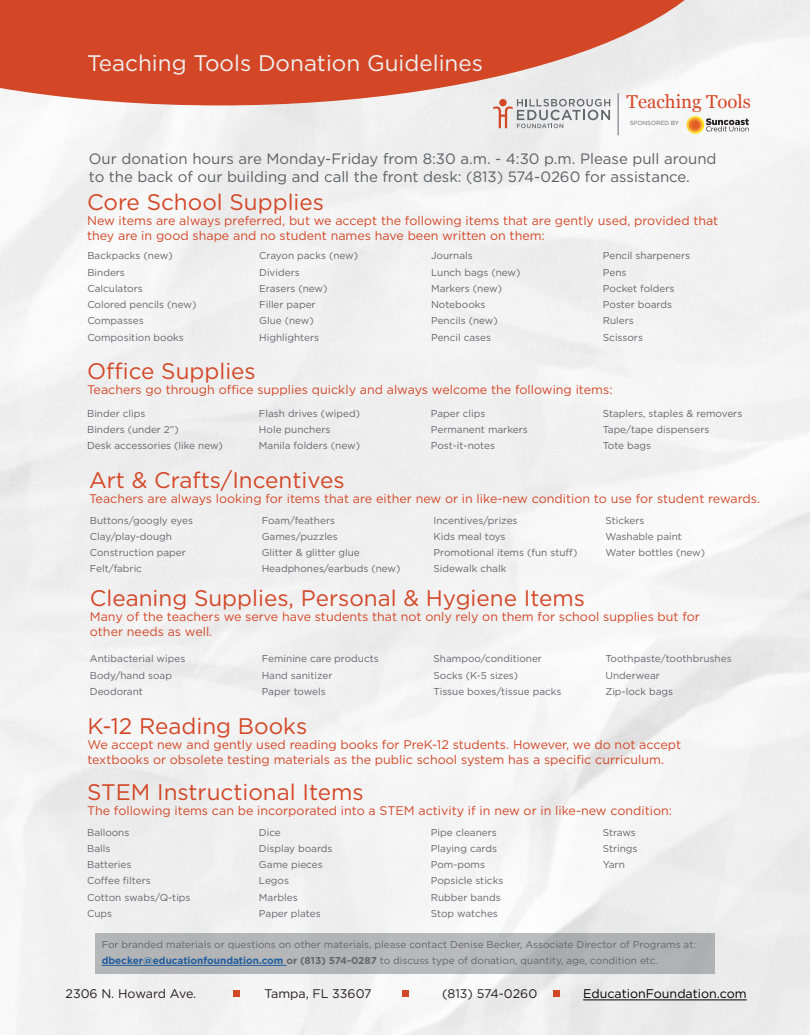
<style>
.page{position:relative;width:810px;height:1035px;background:#fff}
.page>*{position:absolute;margin:0;border:0;box-sizing:border-box;transform-origin:0 0}
.t1{font:22.5px "Gotham HTF";color:#d34727}
.t2{font:22.5px "Gotham HTF";color:#eff0f0}
.t3{font:18.62px "Georgia";color:#d54728}
.t4{font:15px/18px "Gotham HTF";color:#5f6062}
.t5{font:12.5px/15px "Gotham HTF";color:#d34727}
.t6{font:12.5px "Gotham HTF";color:#231f20}
.t7{font:12.5px "Gotham HTF";color:#000}
.t8{font:10px "Gotham HTF";color:#66666a}
.t9{font:6px "Gotham HTF";color:#66676b}
.s1{font-weight:700;color:#215e9f}
.s2{font-weight:700;color:#66676c}
</style>
<div class="page">
<img style="left:0;top:0;width:810px;height:1035px">
<svg style="left:0;top:0;width:732px;height:105px;background:#d97058"></svg>
<hr style="left:618px;top:93px;width:1px;height:42px;background:#65676b">
<svg style="left:706px;top:118px;width:43px;height:13px"></svg>
<svg style="left:687px;top:116px;width:17px;height:18px"></svg>
<svg style="left:687px;top:117px;width:15px;height:16px"></svg>
<svg style="left:689px;top:118px;width:13px;height:13px"></svg>
<div style="left:689px;top:119px;width:11px;height:11px;background:#ec772a;border-radius:50%"></div>
<div style="left:692px;top:121px;width:8px;height:8px;background:#e15e24;border-radius:50%"></div>
<svg style="left:493px;top:99px;width:117px;height:29px"></svg>
<div style="left:95px;top:934px;width:620px;height:40px;background:#b3b4b6"></div>
<hr style="left:102px;top:965px;width:184px;height:1px;background:#215e9f">
<hr style="left:583px;top:1000px;width:164px;height:1px;background:#000">
<svg style="left:233px;top:990px;width:6px;height:6px"></svg>
<svg style="left:402px;top:990px;width:6px;height:6px"></svg>
<svg style="left:554px;top:990px;width:6px;height:6px"></svg>
<p class="t2" style="left:87px;top:51px;width:397px">Teaching Tools Donation Guidelines</p>
<p class="t3" style="left:627px;top:88px;width:126px">Teaching Tools</p>
<p class="t9" style="left:630px;top:119px;width:51px">SPONSORED BY</p>
<p class="t4" style="left:89px;top:149px;width:629px">Our donation hours are Monday-Friday from 8:30 a.m. - 4:30 p.m. Please pull around to the back of our building and call the front desk: (813) 574-0260 for assistance.</p>
<p class="t1" style="left:87px;top:189px;width:238px">Core School Supplies</p>
<p class="t5" style="left:87px;top:212px;width:633px">New items are always preferred, but we accept the following items that are gently used, provided that they are in good shape and no student names have been written on them:</p>
<p class="t8" style="left:87px;top:250px;width:87px">Backpacks (new)</p>
<p class="t8" style="left:87px;top:266px;width:39px">Binders</p>
<p class="t8" style="left:87px;top:283px;width:57px">Calculators</p>
<p class="t8" style="left:87px;top:299px;width:111px">Colored pencils (new)</p>
<p class="t8" style="left:87px;top:315px;width:58px">Compasses</p>
<p class="t8" style="left:87px;top:331px;width:98px">Composition books</p>
<p class="t8" style="left:259px;top:250px;width:100px">Crayon packs (new)</p>
<p class="t8" style="left:259px;top:266px;width:42px">Dividers</p>
<p class="t8" style="left:259px;top:283px;width:70px">Erasers (new)</p>
<p class="t8" style="left:259px;top:299px;width:58px">Filler paper</p>
<p class="t8" style="left:259px;top:315px;width:56px">Glue (new)</p>
<p class="t8" style="left:259px;top:331px;width:61px">Highlighters</p>
<p class="t8" style="left:431px;top:250px;width:43px">Journals</p>
<p class="t8" style="left:431px;top:266px;width:91px">Lunch bags (new)</p>
<p class="t8" style="left:431px;top:283px;width:73px">Markers (new)</p>
<p class="t8" style="left:431px;top:299px;width:56px">Notebooks</p>
<p class="t8" style="left:431px;top:315px;width:68px">Pencils (new)</p>
<p class="t8" style="left:431px;top:331px;width:62px">Pencil cases</p>
<p class="t8" style="left:603px;top:250px;width:89px">Pencil sharpeners</p>
<p class="t8" style="left:603px;top:266px;width:25px">Pens</p>
<p class="t8" style="left:603px;top:283px;width:73px">Pocket folders</p>
<p class="t8" style="left:603px;top:299px;width:71px">Poster boards</p>
<p class="t8" style="left:603px;top:315px;width:32px">Rulers</p>
<p class="t8" style="left:603px;top:331px;width:42px">Scissors</p>
<p class="t1" style="left:87px;top:358px;width:170px">Office Supplies</p>
<p class="t5" style="left:87px;top:382px;width:527px">Teachers go through office supplies quickly and always welcome the following items:</p>
<p class="t8" style="left:87px;top:407px;width:60px">Binder clips</p>
<p class="t8" style="left:87px;top:424px;width:93px">Binders (under 2”)</p>
<p class="t8" style="left:87px;top:440px;width:137px">Desk accessories (like new)</p>
<p class="t8" style="left:259px;top:407px;width:103px">Flash drives (wiped)</p>
<p class="t8" style="left:259px;top:424px;width:73px">Hole punchers</p>
<p class="t8" style="left:259px;top:440px;width:103px">Manila folders (new)</p>
<p class="t8" style="left:431px;top:407px;width:56px">Paper clips</p>
<p class="t8" style="left:431px;top:424px;width:98px">Permanent markers</p>
<p class="t8" style="left:431px;top:440px;width:66px">Post-it-notes</p>
<p class="t8" style="left:603px;top:407px;width:141px">Staplers, staples &amp; removers</p>
<p class="t8" style="left:603px;top:424px;width:108px">Tape/tape dispensers</p>
<p class="t8" style="left:603px;top:440px;width:50px">Tote bags</p>
<p class="t1" style="left:89px;top:468px;width:257px">Art &amp; Crafts/Incentives</p>
<p class="t5" style="left:89px;top:491px;width:673px">Teachers are always looking for items that are either new or in like-new condition to use for student rewards.</p>
<p class="t8" style="left:90px;top:514px;width:105px">Buttons/googly eyes</p>
<p class="t8" style="left:90px;top:531px;width:84px">Clay/play-dough</p>
<p class="t8" style="left:90px;top:547px;width:98px">Construction paper</p>
<p class="t8" style="left:90px;top:563px;width:54px">Felt/fabric</p>
<p class="t8" style="left:262px;top:514px;width:75px">Foam/feathers</p>
<p class="t8" style="left:262px;top:531px;width:78px">Games/puzzles</p>
<p class="t8" style="left:262px;top:547px;width:100px">Glitter &amp; glitter glue</p>
<p class="t8" style="left:262px;top:563px;width:140px">Headphones/earbuds (new)</p>
<p class="t8" style="left:434px;top:514px;width:86px">Incentives/prizes</p>
<p class="t8" style="left:434px;top:531px;width:74px">Kids meal toys</p>
<p class="t8" style="left:434px;top:547px;width:145px">Promotional items (fun stuff)</p>
<p class="t8" style="left:434px;top:563px;width:74px">Sidewalk chalk</p>
<p class="t8" style="left:605px;top:514px;width:41px">Stickers</p>
<p class="t8" style="left:605px;top:531px;width:78px">Washable paint</p>
<p class="t8" style="left:605px;top:547px;width:101px">Water bottles (new)</p>
<p class="t1" style="left:90px;top:585px;width:497px">Cleaning Supplies, Personal &amp; Hygiene Items</p>
<p class="t5" style="left:90px;top:609px;width:612px">Many of the teachers we serve have students that not only rely on them for school supplies but for other needs as well.</p>
<p class="t8" style="left:90px;top:653px;width:97px">Antibacterial wipes</p>
<p class="t8" style="left:90px;top:670px;width:84px">Body/hand soap</p>
<p class="t8" style="left:90px;top:686px;width:55px">Deodorant</p>
<p class="t8" style="left:434px;top:653px;width:110px">Shampoo/conditioner</p>
<p class="t8" style="left:434px;top:670px;width:86px">Socks (K-5 sizes)</p>
<p class="t8" style="left:434px;top:686px;width:130px">Tissue boxes/tissue packs</p>
<p class="t8" style="left:605px;top:653px;width:128px">Toothpaste/toothbrushes</p>
<p class="t8" style="left:605px;top:670px;width:56px">Underwear</p>
<p class="t8" style="left:605px;top:686px;width:69px">Zip-lock bags</p>
<p class="t8" style="left:262px;top:653px;width:119px">Feminine care products</p>
<p class="t8" style="left:262px;top:670px;width:72px">Hand sanitizer</p>
<p class="t8" style="left:262px;top:686px;width:65px">Paper towels</p>
<p class="t1" style="left:87px;top:713px;width:221px">K-12 Reading Books</p>
<p class="t5" style="left:87px;top:737px;width:595px">We accept new and gently used reading books for PreK-12 students. However, we do not accept textbooks or obsolete testing materials as the public school system has a specific curriculum.</p>
<p class="t1" style="left:87px;top:780px;width:278px">STEM Instructional Items</p>
<p class="t5" style="left:87px;top:803px;width:586px">The following items can be incorporated into a STEM activity if in new or in like-new condition:</p>
<p class="t8" style="left:87px;top:826px;width:44px">Balloons</p>
<p class="t8" style="left:87px;top:843px;width:25px">Balls</p>
<p class="t8" style="left:87px;top:859px;width:46px">Batteries</p>
<p class="t8" style="left:87px;top:875px;width:65px">Coffee filters</p>
<p class="t8" style="left:87px;top:891px;width:105px">Cotton swabs/Q-tips</p>
<p class="t8" style="left:87px;top:908px;width:27px">Cups</p>
<p class="t8" style="left:431px;top:826px;width:68px">Pipe cleaners</p>
<p class="t8" style="left:431px;top:843px;width:68px">Playing cards</p>
<p class="t8" style="left:431px;top:859px;width:56px">Pom-poms</p>
<p class="t8" style="left:431px;top:875px;width:74px">Popsicle sticks</p>
<p class="t8" style="left:431px;top:891px;width:71px">Rubber bands</p>
<p class="t8" style="left:431px;top:908px;width:69px">Stop watches</p>
<p class="t8" style="left:259px;top:826px;width:23px">Dice</p>
<p class="t8" style="left:259px;top:843px;width:75px">Display boards</p>
<p class="t8" style="left:259px;top:859px;width:65px">Game pieces</p>
<p class="t8" style="left:259px;top:875px;width:32px">Legos</p>
<p class="t8" style="left:259px;top:891px;width:40px">Marbles</p>
<p class="t8" style="left:259px;top:908px;width:63px">Paper plates</p>
<p class="t8" style="left:603px;top:826px;width:35px">Straws</p>
<p class="t8" style="left:603px;top:843px;width:36px">Strings</p>
<p class="t8" style="left:603px;top:859px;width:24px">Yarn</p>
<p class="t8" style="left:102px;top:939px;width:596px">For branded materials or questions on other materials, please contact Denise Becker, Associate Director of Programs at:</p>
<p class="t8" style="left:102px;top:955px;width:558px"><span class="s1">dbecker@educationfoundation.com</span> <span class="s2">or (813) 574-0287</span> to discuss type of donation, quantity, age, condition etc.</p>
<p class="t6" style="left:66px;top:987px;width:132px">2306 N. Howard Ave.</p>
<p class="t6" style="left:265px;top:987px;width:109px">Tampa, FL 33607</p>
<p class="t6" style="left:442px;top:987px;width:97px">(813) 574-0260</p>
<p class="t7" style="left:583px;top:987px;width:165px">EducationFoundation.com</p>
</div>
